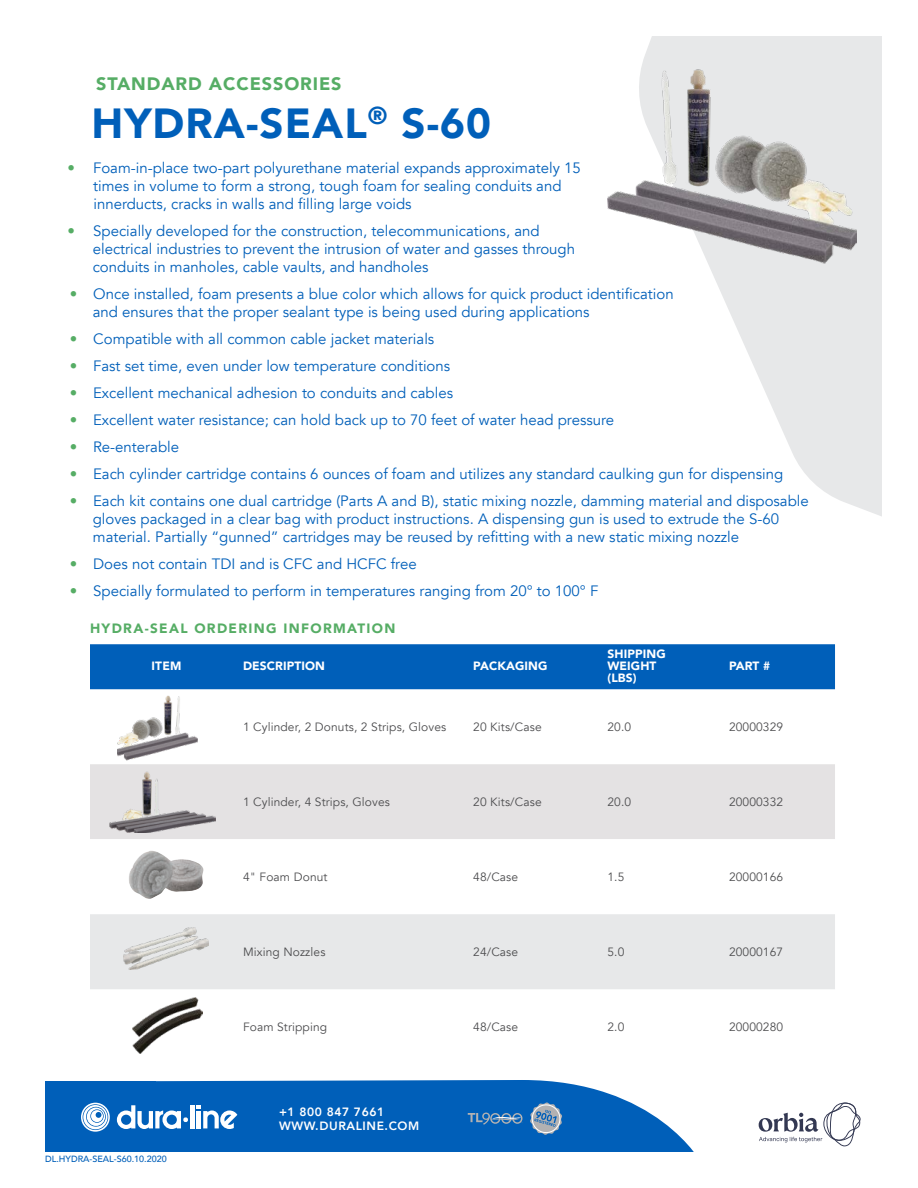
<style>
.page{position:relative;width:918px;height:1188px;background:#fff}
.page>*{position:absolute;margin:0;border:0;box-sizing:border-box;transform-origin:0 0}
._02_Product_Name{font:900 42px "Avenir";letter-spacing:.025em;color:#005fb9}
._01_Category_Green_S{font:900 18px "Avenir";letter-spacing:.05em;color:#56ad65}
.t1{font:15px/18px "Avenir";color:#005fb9}
.Spec_Table_Title_Gre{font:900 13.5px "Avenir";letter-spacing:.1em;color:#56ad65}
.Spec_Table_Body{font:12px "Avenir";letter-spacing:.01em;color:#4d4d4f}
.Spec_Table_Column_He{font:900 12px/12px "Avenir";letter-spacing:.01em;color:#fff}
.t2{font:800 12px/14.4px "Avenir";letter-spacing:.05em;color:#fff}
.t3{font:500 9px "Avenir";color:#005fb9}
.s1{color:#56ad65}
</style>
<div class="page">
<svg style="left:647px;top:37px;width:234px;height:479px;fill:#e7e8e9"></svg>
<img style="left:608px;top:50px;width:248px;height:215px">
<div style="left:90px;top:644px;width:745px;height:45px;background:#005fb9"></div>
<div style="left:90px;top:764px;width:745px;height:75px;background:#e4e2e3"></div>
<div style="left:90px;top:914px;width:745px;height:75px;background:#e7e8e9"></div>
<img style="left:117px;top:695px;width:81px;height:65px">
<img style="left:109px;top:768px;width:107px;height:64px">
<img style="left:129px;top:851px;width:75px;height:48px">
<img style="left:123px;top:927px;width:86px;height:42px">
<img style="left:133px;top:997px;width:70px;height:56px">
<svg style="left:90px;top:1080px;width:603px;height:71px;background:#1b70c0"></svg>
<svg style="left:759px;top:1103px;width:102px;height:43px"></svg>
<svg style="left:45px;top:1082px;width:111px;height:99px;fill:#005fb9"></svg>
<svg style="left:81px;top:1103px;width:29px;height:29px"></svg>
<hr style="left:190px;top:1105px;width:4px;height:23px;background:#fff">
<svg style="left:117px;top:1105px;width:71px;height:24px"></svg>
<svg style="left:197px;top:1105px;width:40px;height:24px"></svg>
<svg style="left:468px;top:1113px;width:55px;height:12px"></svg>
<svg style="left:530px;top:1102px;width:32px;height:33px"></svg>
<p class="_01_Category_Green_S" style="left:96px;top:68px;width:247px">STANDARD ACCESSORIES</p>
<p class="_02_Product_Name" style="left:91px;top:87px;width:401px">HYDRA-SEAL<sup>®</sup> S-60</p>
<p class="t1" style="left:93px;top:159px;width:489px;text-indent:-26px"><span class="s1">•</span> Foam-in-place two-part polyurethane material expands approximately 15 times in volume to form a strong, tough foam for sealing conduits and innerducts, cracks in walls and filling large voids</p>
<p class="t1" style="left:93px;top:222px;width:484px;text-indent:-25px"><span class="s1">•</span> Specially developed for the construction, telecommunications, and electrical industries to prevent the intrusion of water and gasses through conduits in manholes, cable vaults, and handholes</p>
<p class="t1" style="left:93px;top:285px;width:583px;text-indent:-23px"><span class="s1">•</span> Once installed, foam presents a blue color which allows for quick product identification and ensures that the proper sealant type is being used during applications</p>
<p class="t1" style="left:70px;top:330px;width:366px"><span class="s1">•</span> Compatible with all common cable jacket materials</p>
<p class="t1" style="left:70px;top:357px;width:382px"><span class="s1">•</span> Fast set time, even under low temperature conditions</p>
<p class="t1" style="left:70px;top:384px;width:385px"><span class="s1">•</span> Excellent mechanical adhesion to conduits and cables</p>
<p class="t1" style="left:70px;top:411px;width:546px"><span class="s1">•</span> Excellent water resistance; can hold back up to 70 feet of water head pressure</p>
<p class="t1" style="left:70px;top:438px;width:111px"><span class="s1">•</span> Re-enterable</p>
<p class="t1" style="left:70px;top:465px;width:715px"><span class="s1">•</span> Each cylinder cartridge contains 6 ounces of foam and utilizes any standard caulking gun for dispensing</p>
<p class="t1" style="left:93px;top:492px;width:718px;text-indent:-23px"><span class="s1">•</span> Each kit contains one dual cartridge (Parts A and B), static mixing nozzle, damming material and disposable gloves packaged in a clear bag with product instructions. A dispensing gun is used to extrude the S-60 material. Partially “gunned” cartridges may be reused by refitting with a new static mixing nozzle</p>
<p class="t1" style="left:70px;top:555px;width:348px"><span class="s1">•</span> Does not contain TDI and is CFC and HCFC free</p>
<p class="t1" style="left:70px;top:582px;width:530px"><span class="s1">•</span> Specially formulated to perform in temperatures ranging from 20° to 100° F</p>
<p class="Spec_Table_Title_Gre" style="left:90px;top:617px;width:307px">HYDRA-SEAL ORDERING INFORMATION</p>
<p class="Spec_Table_Column_He" style="left:152px;top:659px;width:31px">ITEM</p>
<p class="Spec_Table_Column_He" style="left:243px;top:659px;width:84px">DESCRIPTION</p>
<p class="Spec_Table_Column_He" style="left:473px;top:659px;width:76px">PACKAGING</p>
<p class="Spec_Table_Column_He" style="left:608px;top:647px;width:60px">SHIPPING<br>WEIGHT (LBS)</p>
<p class="Spec_Table_Column_He" style="left:729px;top:659px;width:43px">PART #</p>
<p class="Spec_Table_Body" style="left:243px;top:720px;width:205px">1 Cylinder, 2 Donuts, 2 Strips, Gloves</p>
<p class="Spec_Table_Body" style="left:473px;top:720px;width:70px">20 Kits/Case</p>
<p class="Spec_Table_Body" style="left:608px;top:720px;width:25px">20.0</p>
<p class="Spec_Table_Body" style="left:729px;top:720px;width:56px">20000329</p>
<p class="Spec_Table_Body" style="left:243px;top:795px;width:149px">1 Cylinder, 4 Strips, Gloves</p>
<p class="Spec_Table_Body" style="left:473px;top:795px;width:70px">20 Kits/Case</p>
<p class="Spec_Table_Body" style="left:608px;top:795px;width:25px">20.0</p>
<p class="Spec_Table_Body" style="left:729px;top:795px;width:56px">20000332</p>
<p class="Spec_Table_Body" style="left:243px;top:870px;width:86px">4" Foam Donut</p>
<p class="Spec_Table_Body" style="left:473px;top:870px;width:46px">48/Case</p>
<p class="Spec_Table_Body" style="left:608px;top:870px;width:18px">1.5</p>
<p class="Spec_Table_Body" style="left:729px;top:870px;width:56px">20000166</p>
<p class="Spec_Table_Body" style="left:243px;top:945px;width:84px">Mixing Nozzles</p>
<p class="Spec_Table_Body" style="left:473px;top:945px;width:46px">24/Case</p>
<p class="Spec_Table_Body" style="left:608px;top:945px;width:18px">5.0</p>
<p class="Spec_Table_Body" style="left:729px;top:945px;width:56px">20000167</p>
<p class="Spec_Table_Body" style="left:243px;top:1020px;width:86px">Foam Stripping</p>
<p class="Spec_Table_Body" style="left:473px;top:1020px;width:46px">48/Case</p>
<p class="Spec_Table_Body" style="left:608px;top:1020px;width:18px">2.0</p>
<p class="Spec_Table_Body" style="left:729px;top:1020px;width:56px">20000280</p>
<p class="t3" style="left:45px;top:1151px;width:123px">DL.HYDRA-SEAL-S60.10.2020</p>
<p class="t2" style="left:279px;top:1105px;width:142px">+1 800 847 7661<br>WWW.DURALINE.COM</p>
</div>
